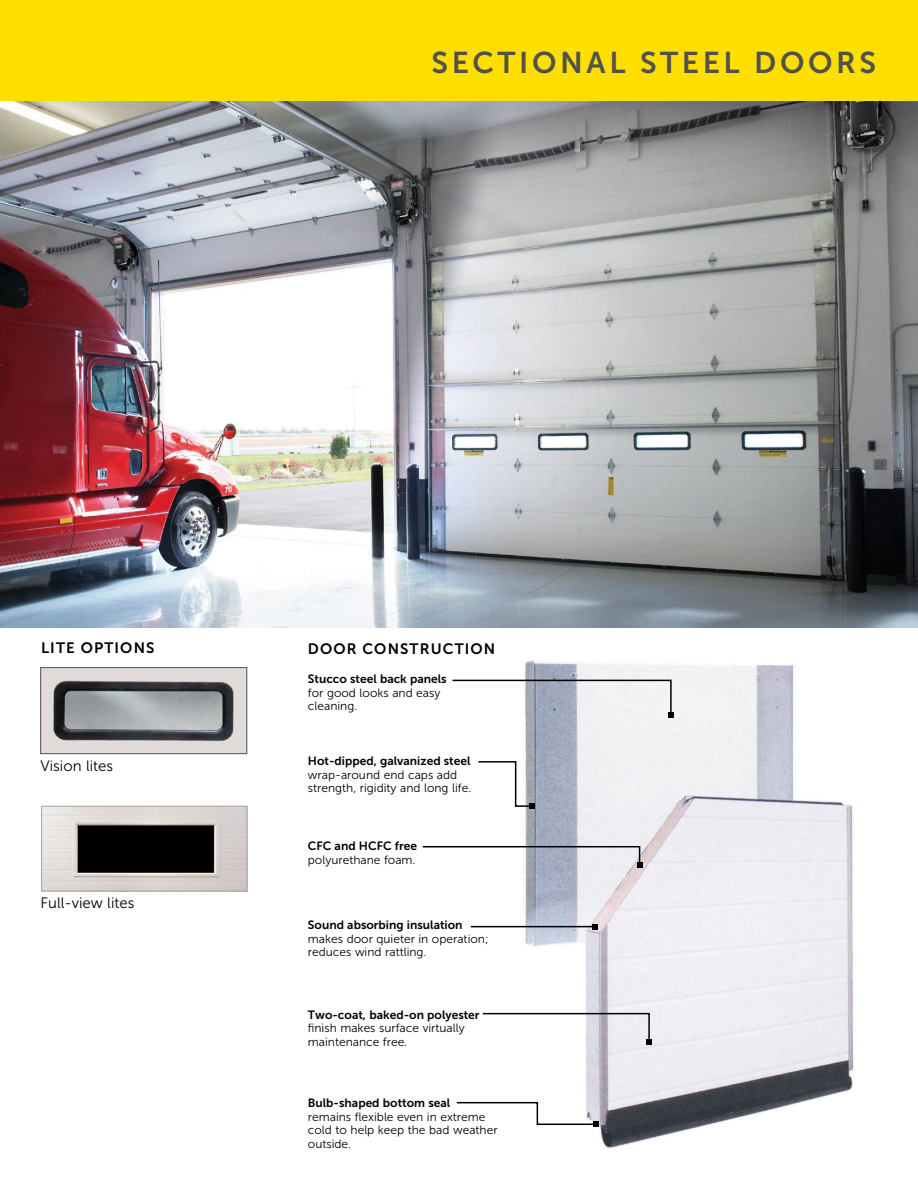
<style>
.page{position:relative;width:918px;height:1188px;background:#fff}
.page>*{position:absolute;margin:0;border:0;box-sizing:border-box;transform-origin:0 0}
.t1{font:30px "Museo Sans 700";letter-spacing:.12em;color:#51534a}
.t2{font:15px "Museo Sans 700";letter-spacing:.075em;color:#000}
.t3{font:15px "Museo Sans 300";color:#000}
.t4{font:12px/13.5px "Museo Sans 300";color:#000}
.t5{font:12px "Museo Sans 700";color:#000}
</style>
<div class="page">
<img style="left:0;top:100px;width:918px;height:527px">
<div style="left:0;top:0;width:918px;height:100px;background:#ffdf00"></div>
<img style="left:495px;top:660px;width:359px;height:489px">
<svg style="left:452px;top:679px;width:222px;height:39px"></svg>
<svg style="left:478px;top:760px;width:57px;height:49px"></svg>
<svg style="left:422px;top:845px;width:221px;height:23px"></svg>
<hr style="left:471px;top:926px;width:124px;height:1px;background:#000">
<svg style="left:592px;top:924px;width:6px;height:6px"></svg>
<svg style="left:482px;top:1012px;width:170px;height:33px"></svg>
<svg style="left:456px;top:1101px;width:143px;height:26px"></svg>
<img style="left:42px;top:669px;width:203px;height:83px">
<div style="left:40px;top:667px;width:207px;height:87px;border:1px solid #51534a"></div>
<img style="left:43px;top:808px;width:203px;height:82px">
<div style="left:41px;top:806px;width:207px;height:86px;border:1px solid #a8a9a4"></div>
<h1 class="t1" style="left:432px;top:46px;width:446px">SECTIONAL STEEL DOORS</h1>
<p class="t2" style="left:41px;top:639px;width:115px">LITE OPTIONS</p>
<p class="t2" style="left:308px;top:640px;width:189px">DOOR CONSTRUCTION</p>
<p class="t3" style="left:40px;top:758px;width:74px">Vision lites</p>
<p class="t3" style="left:40px;top:895px;width:95px">Full-view lites</p>
<p class="t5" style="left:308px;top:672px;width:140px">Stucco steel back panels</p>
<p class="t4" style="left:308px;top:686px;width:134px">for good looks and easy cleaning.</p>
<p class="t5" style="left:308px;top:754px;width:164px">Hot-dipped, galvanized steel</p>
<p class="t4" style="left:308px;top:768px;width:165px">wrap-around end caps add strength, rigidity and long life.</p>
<p class="t5" style="left:308px;top:840px;width:111px">CFC and HCFC free</p>
<p class="t4" style="left:308px;top:853px;width:109px">polyurethane foam.</p>
<p class="t5" style="left:308px;top:918px;width:156px">Sound absorbing insulation</p>
<p class="t4" style="left:308px;top:932px;width:182px">makes door quieter in operation; reduces wind rattling.</p>
<p class="t5" style="left:308px;top:1008px;width:173px">Two-coat, baked-on polyester</p>
<p class="t4" style="left:308px;top:1022px;width:158px">finish makes surface virtually maintenance free.</p>
<p class="t5" style="left:308px;top:1097px;width:144px">Bulb-shaped bottom seal</p>
<p class="t4" style="left:308px;top:1110px;width:191px">remains flexible even in extreme cold to help keep the bad weather outside.</p>
</div>
